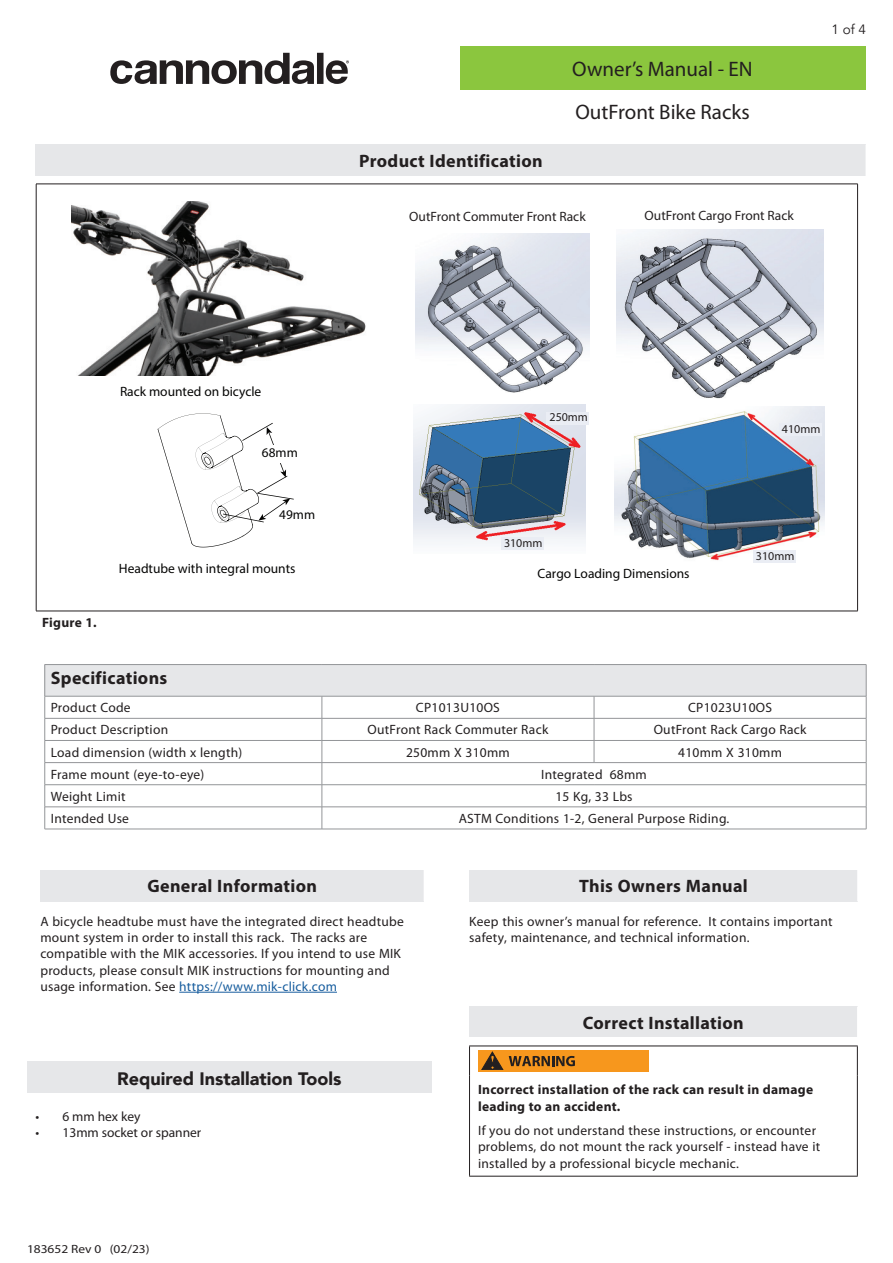
<style>
.page{position:relative;width:893px;height:1263px;background:#fff}
.page>*{position:absolute;margin:0;border:0;box-sizing:border-box;transform-origin:0 0}
.BODY{font:21px "Myriad Pro";color:#231f20}
.A4_OM_Heading_12PT_B{font:700 18px "Myriad Pro";letter-spacing:.02em;color:#231f20}
.BODY-2{font:900 18px "Avenir";color:#231f20}
.A4_OM_TEXT_10PT{font:13.5px/16.2px "Myriad Pro";letter-spacing:.02em;color:#231f20}
.A4_OM_TEXT_10PT-2{font:700 13.5px/16.2px "Myriad Pro";letter-spacing:.02em;color:#231f20}
.t1{font:13.5px "Myriad Pro";color:#050504}
.A4_OM_TEXT_10PT-3{font:13.5px "Myriad Pro";color:#231f20}
.A4_OM_TEXT_10PT-4{font:13.5px "Myriad Pro";letter-spacing:-.005em;color:#231f20}
.t2{font:13.5px "Avenir";color:#231f20}
.t3{font:13.35px "Myriad Pro";color:#050504}
.t4{font:12px "Myriad Pro";color:#231f20}
.t5{font:12px "Myriad Pro";color:#231f20;scale:1.12 1}
.s1{color:#175d9e}
</style>
<div class="page">
<hr style="left:36px;top:184px;width:822px;height:1px;background:#231f20">
<hr style="left:36px;top:184px;width:1px;height:427px;background:#231f20">
<hr style="left:857px;top:184px;width:1px;height:427px;background:#231f20">
<hr style="left:36px;top:611px;width:822px;height:1px;background:#231f20">
<img style="left:416px;top:234px;width:173px;height:159px">
<img style="left:617px;top:230px;width:206px;height:169px">
<img style="left:72px;top:202px;width:294px;height:173px">
<img style="left:413px;top:405px;width:172px;height:138px">
<img style="left:615px;top:406px;width:210px;height:155px">
<div style="left:501px;top:538px;width:43px;height:12px;background:#eaedf4"></div>
<div style="left:546px;top:412px;width:43px;height:12px;background:#eaedf4"></div>
<div style="left:753px;top:550px;width:43px;height:12px;background:#eaedf4"></div>
<div style="left:779px;top:423px;width:43px;height:13px;background:#eaedf4"></div>
<svg style="left:158px;top:413px;width:132px;height:134px"></svg>
<div style="left:469px;top:870px;width:389px;height:31px;background:#e6e7e9"></div>
<hr style="left:857px;top:870px;width:1px;height:31px;background:#fff">
<div style="left:469px;top:1006px;width:388px;height:31px;background:#e6e7e9"></div>
<hr style="left:469px;top:1045px;width:389px;height:1px;background:#231f20">
<hr style="left:469px;top:1046px;width:1px;height:30px;background:#231f20">
<hr style="left:857px;top:1046px;width:1px;height:30px;background:#231f20">
<hr style="left:469px;top:1076px;width:1px;height:100px;background:#231f20">
<hr style="left:857px;top:1076px;width:1px;height:100px;background:#231f20">
<hr style="left:469px;top:1176px;width:389px;height:1px;background:#231f20">
<div style="left:478px;top:1050px;width:170px;height:21px;background:#f7971d"></div>
<svg style="left:509px;top:1056px;width:66px;height:10px"></svg>
<svg style="left:482px;top:1052px;width:21px;height:18px"></svg>
<div style="left:460px;top:47px;width:405px;height:43px;background:#8bc63e"></div>
<div style="left:317px;top:53px;width:7px;height:31px;background:#231f20"></div>
<svg style="left:110px;top:53px;width:204px;height:31px"></svg>
<svg style="left:326px;top:60px;width:23px;height:24px"></svg>
<div style="left:36px;top:145px;width:830px;height:31px;background:#e6e7e9"></div>
<div style="left:45px;top:664px;width:821px;height:32px;background:#e6e7e9"></div>
<hr style="left:45px;top:664px;width:277px;height:1px;background:#939598">
<hr style="left:45px;top:665px;width:1px;height:31px;background:#939598">
<hr style="left:322px;top:664px;width:272px;height:1px;background:#939598">
<hr style="left:594px;top:664px;width:272px;height:1px;background:#939598">
<hr style="left:866px;top:665px;width:1px;height:31px;background:#939598">
<hr style="left:45px;top:696px;width:277px;height:1px;background:#939598">
<hr style="left:322px;top:696px;width:272px;height:1px;background:#939598">
<hr style="left:594px;top:696px;width:272px;height:1px;background:#939598">
<hr style="left:45px;top:718px;width:277px;height:1px;background:#939598">
<hr style="left:322px;top:718px;width:272px;height:1px;background:#939598">
<hr style="left:594px;top:718px;width:272px;height:1px;background:#939598">
<hr style="left:45px;top:740px;width:277px;height:1px;background:#939598">
<hr style="left:322px;top:740px;width:272px;height:1px;background:#939598">
<hr style="left:594px;top:740px;width:272px;height:1px;background:#939598">
<svg style="left:594px;top:696px;width:1px;height:66px"></svg>
<hr style="left:45px;top:762px;width:277px;height:1px;background:#939598">
<hr style="left:322px;top:762px;width:272px;height:1px;background:#939598">
<hr style="left:594px;top:762px;width:272px;height:1px;background:#939598">
<hr style="left:45px;top:784px;width:277px;height:1px;background:#939598">
<hr style="left:322px;top:784px;width:272px;height:1px;background:#939598">
<hr style="left:594px;top:784px;width:272px;height:1px;background:#939598">
<hr style="left:45px;top:807px;width:277px;height:1px;background:#939598">
<svg style="left:45px;top:696px;width:1px;height:133px"></svg>
<hr style="left:322px;top:807px;width:272px;height:1px;background:#939598">
<svg style="left:322px;top:696px;width:1px;height:133px"></svg>
<hr style="left:594px;top:807px;width:272px;height:1px;background:#939598">
<svg style="left:866px;top:696px;width:1px;height:133px"></svg>
<hr style="left:45px;top:829px;width:277px;height:1px;background:#939598">
<hr style="left:322px;top:829px;width:272px;height:1px;background:#939598">
<hr style="left:594px;top:829px;width:272px;height:1px;background:#939598">
<div style="left:27px;top:1061px;width:404px;height:31px;background:#e6e7e9"></div>
<hr style="left:179px;top:992px;width:158px;height:1px;background:#175d9e">
<div style="left:40px;top:870px;width:384px;height:31px;background:#e6e7e9"></div>
<p class="A4_OM_Heading_12PT_B" style="left:359px;top:149px;width:185px">Product Identification</p>
<p class="BODY" style="left:572px;top:56px;width:182px">Owner’s Manual - EN</p>
<p class="BODY" style="left:575px;top:99px;width:176px">OutFront Bike Racks</p>
<p class="A4_OM_TEXT_10PT-3" style="left:409px;top:208px;width:178px">OutFront Commuter Front Rack</p>
<p class="A4_OM_TEXT_10PT-4" style="left:645px;top:207px;width:151px">OutFront Cargo Front Rack</p>
<p class="t2" style="left:831px;top:21px;width:36px">1 of 4</p>
<p class="A4_OM_TEXT_10PT-2" style="left:42px;top:614px;width:56px">Figure 1.</p>
<p class="t1" style="left:120px;top:383px;width:143px">Rack mounted on bicycle</p>
<p class="t3" style="left:262px;top:444px;width:37px">68mm</p>
<p class="t3" style="left:279px;top:507px;width:37px">49mm</p>
<p class="t1" style="left:119px;top:560px;width:178px">Headtube with integral mounts</p>
<p class="t4" style="left:549px;top:410px;width:40px">250mm</p>
<p class="t4" style="left:504px;top:535px;width:40px">310mm</p>
<p class="t1" style="left:538px;top:565px;width:153px">Cargo Loading Dimensions</p>
<p class="t4" style="left:782px;top:421px;width:40px">410mm</p>
<p class="t4" style="left:756px;top:548px;width:40px">310mm</p>
<p class="A4_OM_Heading_12PT_B" style="left:51px;top:666px;width:118px">Specifications</p>
<p class="A4_OM_TEXT_10PT" style="left:51px;top:699px;width:81px">Product Code</p>
<p class="A4_OM_TEXT_10PT" style="left:416px;top:699px;width:85px">CP1013U10OS</p>
<p class="A4_OM_TEXT_10PT" style="left:688px;top:699px;width:85px">CP1023U10OS</p>
<p class="A4_OM_TEXT_10PT" style="left:51px;top:722px;width:119px">Product Description</p>
<p class="A4_OM_TEXT_10PT" style="left:368px;top:722px;width:182px">OutFront Rack Commuter Rack</p>
<p class="A4_OM_TEXT_10PT" style="left:654px;top:722px;width:154px">OutFront Rack Cargo Rack</p>
<p class="A4_OM_TEXT_10PT" style="left:51px;top:744px;width:193px">Load dimension (width x length)</p>
<p class="A4_OM_TEXT_10PT" style="left:406px;top:744px;width:105px">250mm X 310mm</p>
<p class="A4_OM_TEXT_10PT" style="left:678px;top:744px;width:105px">410mm X 310mm</p>
<p class="A4_OM_TEXT_10PT" style="left:51px;top:766px;width:155px">Frame mount (eye-to-eye)</p>
<p class="A4_OM_TEXT_10PT" style="left:541px;top:766px;width:107px">Integrated 68mm</p>
<p class="A4_OM_TEXT_10PT" style="left:51px;top:788px;width:76px">Weight Limit</p>
<p class="A4_OM_TEXT_10PT" style="left:555px;top:788px;width:79px">15 Kg, 33 Lbs</p>
<p class="A4_OM_TEXT_10PT" style="left:51px;top:810px;width:80px">Intended Use</p>
<p class="A4_OM_TEXT_10PT" style="left:459px;top:810px;width:272px">ASTM Conditions 1-2, General Purpose Riding.</p>
<p class="A4_OM_Heading_12PT_B" style="left:147px;top:874px;width:171px">General Information</p>
<p class="A4_OM_TEXT_10PT" style="left:40px;top:913px;width:365px">A bicycle headtube must have the integrated direct headtube mount system in order to install this rack. The racks are compatible with the MIK accessories. If you intend to use MIK products, please consult MIK instructions for mounting and usage information. See <span class="s1">https://www.mik-click.com</span></p>
<p class="BODY-2" style="left:117px;top:1063px;width:226px">Required Installation Tools</p>
<p class="A4_OM_TEXT_10PT" style="left:36px;top:1108px;width:106px">• 6 mm hex key</p>
<p class="A4_OM_TEXT_10PT-3" style="left:36px;top:1124px;width:167px">• 13mm socket or spanner</p>
<p class="t5" style="left:27px;top:1241px;width:111px">183652 Rev 0 (02/23)</p>
<p class="A4_OM_Heading_12PT_B" style="left:579px;top:874px;width:170px">This Owners Manual</p>
<p class="A4_OM_TEXT_10PT" style="left:469px;top:913px;width:365px">Keep this owner’s manual for reference. It contains important safety, maintenance, and technical information.</p>
<p class="A4_OM_Heading_12PT_B" style="left:583px;top:1011px;width:163px">Correct Installation</p>
<p class="A4_OM_TEXT_10PT-2" style="left:478px;top:1081px;width:337px">Incorrect installation of the rack can result in damage leading to an accident.</p>
<p class="A4_OM_TEXT_10PT" style="left:478px;top:1122px;width:344px">If you do not understand these instructions, or encounter problems, do not mount the rack yourself - instead have it installed by a professional bicycle mechanic.</p>
</div>
